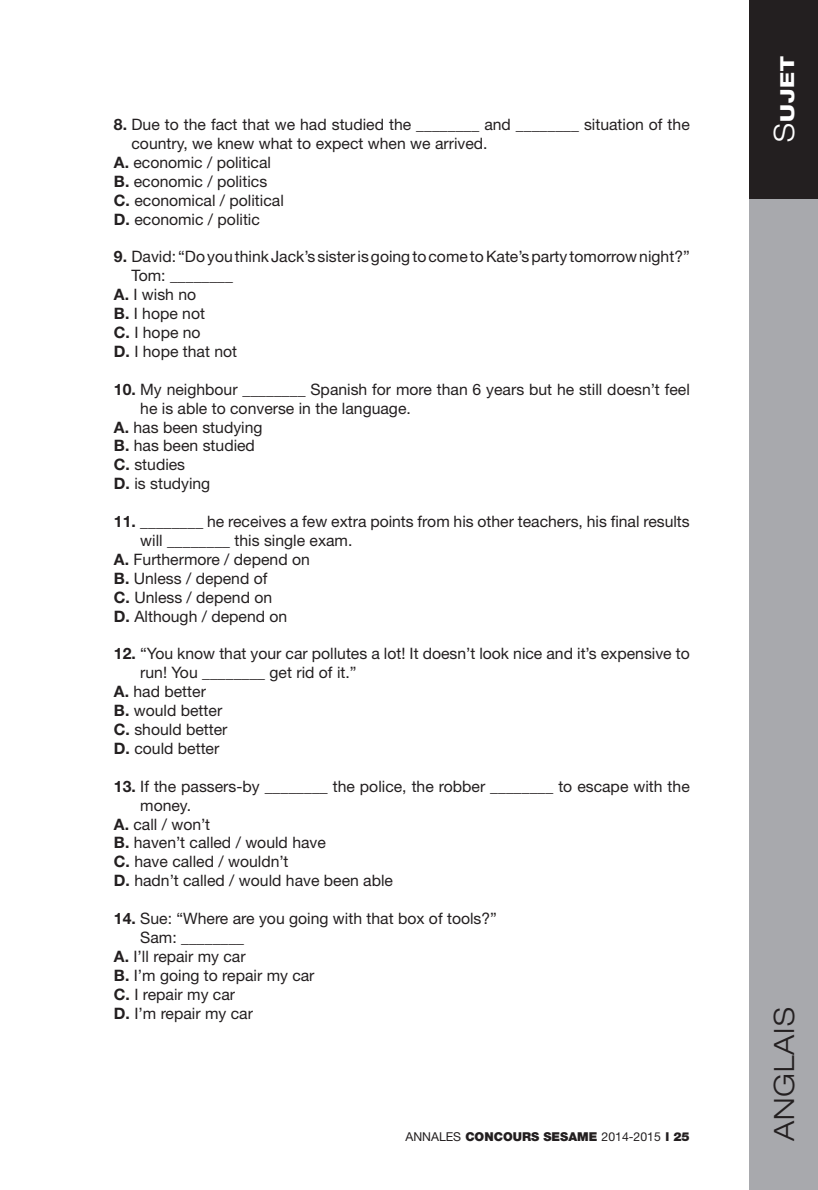
<style>
.page{position:relative;width:818px;height:1190px;background:#fff}
.page>*{position:absolute;margin:0;border:0;box-sizing:border-box;transform-origin:0 0}
.t1{font:300 expanded 28px "Helvetica Neue LT Std";letter-spacing:.03em;color:#231f20}
.t2{font:800 expanded 19.25px "Helvetica Neue LT Std";color:#fff}
.t3{font:15.75px "Helvetica Neue LT Std";color:#231f20}
.t4{font:900 12.25px "Helvetica Neue LT Std";color:#231f20}
.s1{font-weight:700}
.s2{font-weight:400}
.s3{font-weight:300;font-size:28px}
</style>
<div class="page">
<div style="left:749px;top:0;width:68px;height:1190px;background:#a8a9ad"></div>
<div style="left:749px;top:0;width:68px;height:198px;background:#231f20"></div>
<p class="t3" style="left:114px;top:115px;width:577px"><span class="s1">8.</span> Due to the fact that we had studied the ________ and ________ situation of the</p>
<p class="t3" style="left:131px;top:134px;width:357px">country, we knew what to expect when we arrived.</p>
<p class="t3" style="left:114px;top:153px;width:158px"><span class="s1">A.</span> economic / political</p>
<p class="t3" style="left:114px;top:172px;width:155px"><span class="s1">B.</span> economic / politics</p>
<p class="t3" style="left:114px;top:191px;width:171px"><span class="s1">C.</span> economical / political</p>
<p class="t3" style="left:114px;top:210px;width:147px"><span class="s1">D.</span> economic / politic</p>
<p class="t3" style="left:114px;top:247px;width:577px"><span class="s1">9.</span> David: “Do you think Jack’s sister is going to come to Kate’s party tomorrow night?”</p>
<p class="t3" style="left:131px;top:266px;width:103px">Tom: ________</p>
<p class="t3" style="left:114px;top:285px;width:84px"><span class="s1">A.</span> I wish no</p>
<p class="t3" style="left:114px;top:304px;width:93px"><span class="s1">B.</span> I hope not</p>
<p class="t3" style="left:114px;top:323px;width:88px"><span class="s1">C.</span> I hope no</p>
<p class="t3" style="left:114px;top:342px;width:125px"><span class="s1">D.</span> I hope that not</p>
<p class="t3" style="left:114px;top:380px;width:577px"><span class="s1">10.</span> My neighbour ________ Spanish for more than 6 years but he still doesn’t feel</p>
<p class="t3" style="left:140px;top:399px;width:272px">he is able to converse in the language.</p>
<p class="t3" style="left:114px;top:417px;width:150px"><span class="s1">A.</span> has been studying</p>
<p class="t3" style="left:114px;top:436px;width:142px"><span class="s1">B.</span> has been studied</p>
<p class="t3" style="left:114px;top:455px;width:73px"><span class="s1">C.</span> studies</p>
<p class="t3" style="left:114px;top:474px;width:98px"><span class="s1">D.</span> is studying</p>
<p class="t3" style="left:114px;top:512px;width:577px"><span class="s1">11.</span> ________ he receives a few extra points from his other teachers, his final results</p>
<p class="t3" style="left:140px;top:531px;width:214px">will ________ this single exam.</p>
<p class="t3" style="left:114px;top:550px;width:197px"><span class="s1">A.</span> Furthermore / depend on</p>
<p class="t3" style="left:114px;top:569px;width:155px"><span class="s1">B.</span> Unless / depend of</p>
<p class="t3" style="left:114px;top:588px;width:160px"><span class="s1">C.</span> Unless / depend on</p>
<p class="t3" style="left:114px;top:606px;width:175px"><span class="s1">D.</span> Although / depend on</p>
<p class="t3" style="left:114px;top:644px;width:577px"><span class="s1">12.</span> “You know that your car pollutes a lot! It doesn’t look nice and it’s expensive to</p>
<p class="t3" style="left:140px;top:663px;width:218px">run! You ________ get rid of it.”</p>
<p class="t3" style="left:114px;top:682px;width:93px"><span class="s1">A.</span> had better</p>
<p class="t3" style="left:114px;top:701px;width:110px"><span class="s1">B.</span> would better</p>
<p class="t3" style="left:114px;top:720px;width:115px"><span class="s1">C.</span> should better</p>
<p class="t3" style="left:114px;top:739px;width:107px"><span class="s1">D.</span> could better</p>
<p class="t3" style="left:114px;top:777px;width:577px"><span class="s1">13.</span> If the passers-by ________ the police, the robber ________ to escape with the</p>
<p class="t3" style="left:140px;top:795px;width:52px">money.</p>
<p class="t3" style="left:114px;top:814px;width:98px"><span class="s1">A.</span> call / won’t</p>
<p class="t3" style="left:114px;top:833px;width:213px"><span class="s1">B.</span> haven’t called / would have</p>
<p class="t3" style="left:114px;top:852px;width:176px"><span class="s1">C.</span> have called / wouldn’t</p>
<p class="t3" style="left:114px;top:871px;width:280px"><span class="s1">D.</span> hadn’t called / would have been able</p>
<p class="t3" style="left:114px;top:909px;width:384px"><span class="s1">14.</span> Sue: “Where are you going with that box of tools?”</p>
<p class="t3" style="left:140px;top:928px;width:105px">Sam: ________</p>
<p class="t3" style="left:114px;top:947px;width:133px"><span class="s1">A.</span> I’ll repair my car</p>
<p class="t3" style="left:114px;top:966px;width:202px"><span class="s1">B.</span> I’m going to repair my car</p>
<p class="t3" style="left:114px;top:984px;width:123px"><span class="s1">C.</span> I repair my car</p>
<p class="t3" style="left:114px;top:1003px;width:140px"><span class="s1">D.</span> I’m repair my car</p>
<p class="t4" style="left:405px;top:1129px;width:286px"><span class="s2">ANNALES</span> CONCOURS SESAME <span class="s2">2014-2015</span> l 25</p>
<p class="t2" style="left:774px;top:142px;width:87px;rotate:-90deg"><span class="s3">S</span>UJET</p>
<h1 class="t1" style="left:767px;top:1141px;width:135px;rotate:-90deg">ANGLAIS</h1>
</div>
